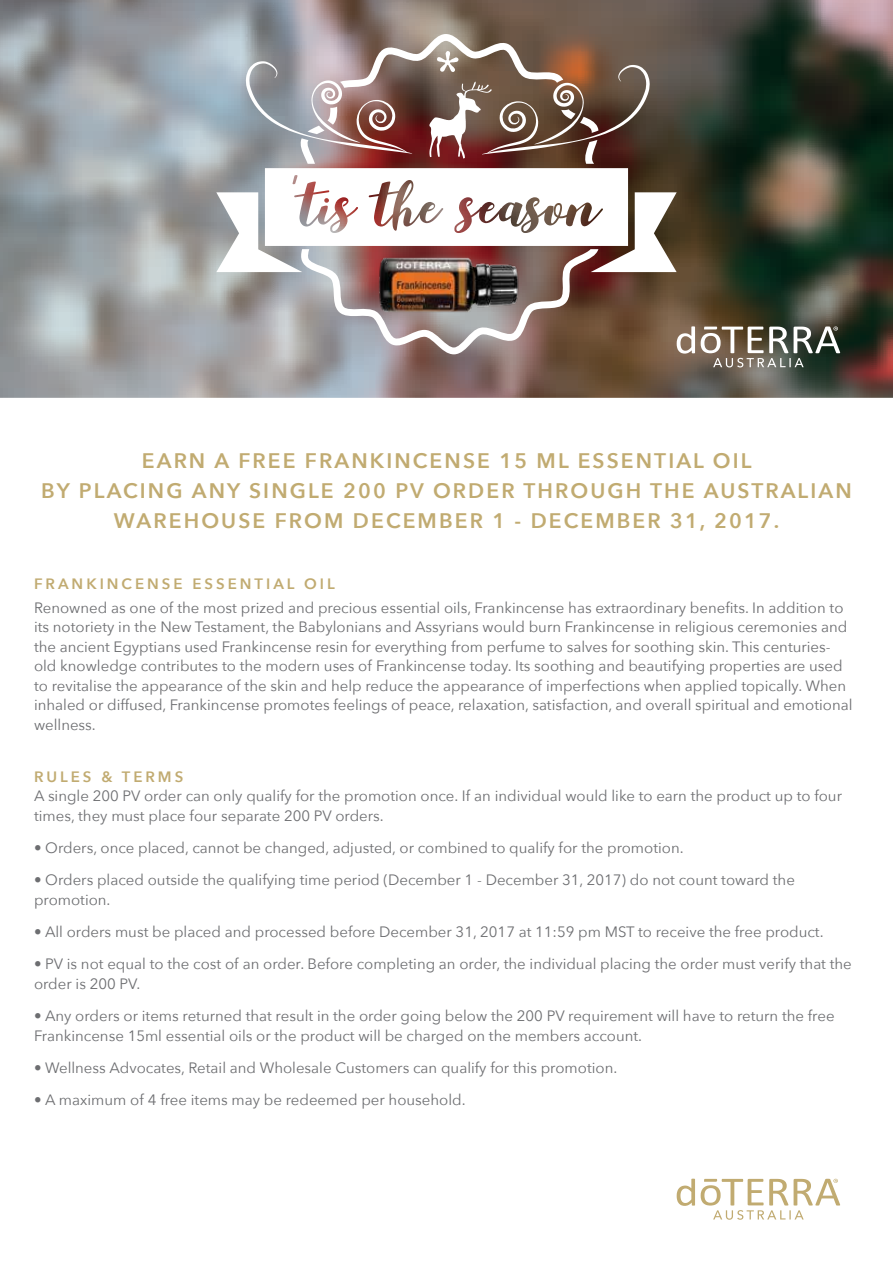
<style>
.page{position:relative;width:893px;height:1263px;background:#fff}
.page>*{position:absolute;margin:0;border:0;box-sizing:border-box;transform-origin:0 0}
.t1{font:600 21px/30px "Avenir Next";letter-spacing:.1em;color:#c1ab71;text-align:center}
.t2{font:15px/19.5px "Avenir Next";color:#6d6e71}
.t3{font:600 15px "Avenir Next";letter-spacing:.2em;color:#c1ab71}
</style>
<div class="page">
<img style="left:0;top:0;width:893px;height:398px">
<img style="left:216px;top:34px;width:479px;height:320px">
<svg style="left:701px;top:326px;width:139px;height:41px"></svg>
<svg style="left:677px;top:1179px;width:18px;height:27px"></svg>
<svg style="left:701px;top:1179px;width:139px;height:41px"></svg>
<h1 class="t1" style="left:41px;top:445px;width:812px">EARN A FREE FRANKINCENSE 15 ML ESSENTIAL OIL<br>BY PLACING ANY SINGLE 200 PV ORDER THROUGH THE AUSTRALIAN<br>WAREHOUSE FROM DECEMBER 1 - DECEMBER 31, 2017.</h1>
<p class="t3" style="left:34px;top:571px;width:302px">FRANKINCENSE ESSENTIAL OIL</p>
<p class="t2" style="left:34px;top:597px;width:820px">Renowned as one of the most prized and precious essential oils, Frankincense has extraordinary benefits. In addition to its notoriety in the New Testament, the Babylonians and Assyrians would burn Frankincense in religious ceremonies and the ancient Egyptians used Frankincense resin for everything from perfume to salves for soothing skin. This centuries&shy;old knowledge contributes to the modern uses of Frankincense today. Its soothing and beautifying properties are used to revitalise the appearance of the skin and help reduce the appearance of imperfections when applied topically. When inhaled or diffused, Frankincense promotes feelings of peace, relaxation, satisfaction, and overall spiritual and emotional wellness.</p>
<p class="t3" style="left:34px;top:764px;width:151px">RULES &amp; TERMS</p>
<p class="t2" style="left:34px;top:786px;width:809px">A single 200 PV order can only qualify for the promotion once. If an individual would like to earn the product up to four times, they must place four separate 200 PV orders.</p>
<p class="t2" style="left:34px;top:837px;width:651px">• Orders, once placed, cannot be changed, adjusted, or combined to qualify for the promotion.</p>
<p class="t2" style="left:34px;top:870px;width:762px">• Orders placed outside the qualifying time period (December 1 - December 31, 2017) do not count toward the promotion.</p>
<p class="t2" style="left:34px;top:921px;width:791px">• All orders must be placed and processed before December 31, 2017 at 11:59 pm MST to receive the free product.</p>
<p class="t2" style="left:34px;top:954px;width:819px">• PV is not equal to the cost of an order. Before completing an order, the individual placing the order must verify that the order is 200 PV.</p>
<p class="t2" style="left:34px;top:1005px;width:802px">• Any orders or items returned that result in the order going below the 200 PV requirement will have to return the free<br>Frankincense 15ml essential oils or the product will be charged on the members account.</p>
<p class="t2" style="left:34px;top:1057px;width:585px">• Wellness Advocates, Retail and Wholesale Customers can qualify for this promotion.</p>
<p class="t2" style="left:34px;top:1089px;width:433px">• A maximum of 4 free items may be redeemed per household.</p>
</div>
